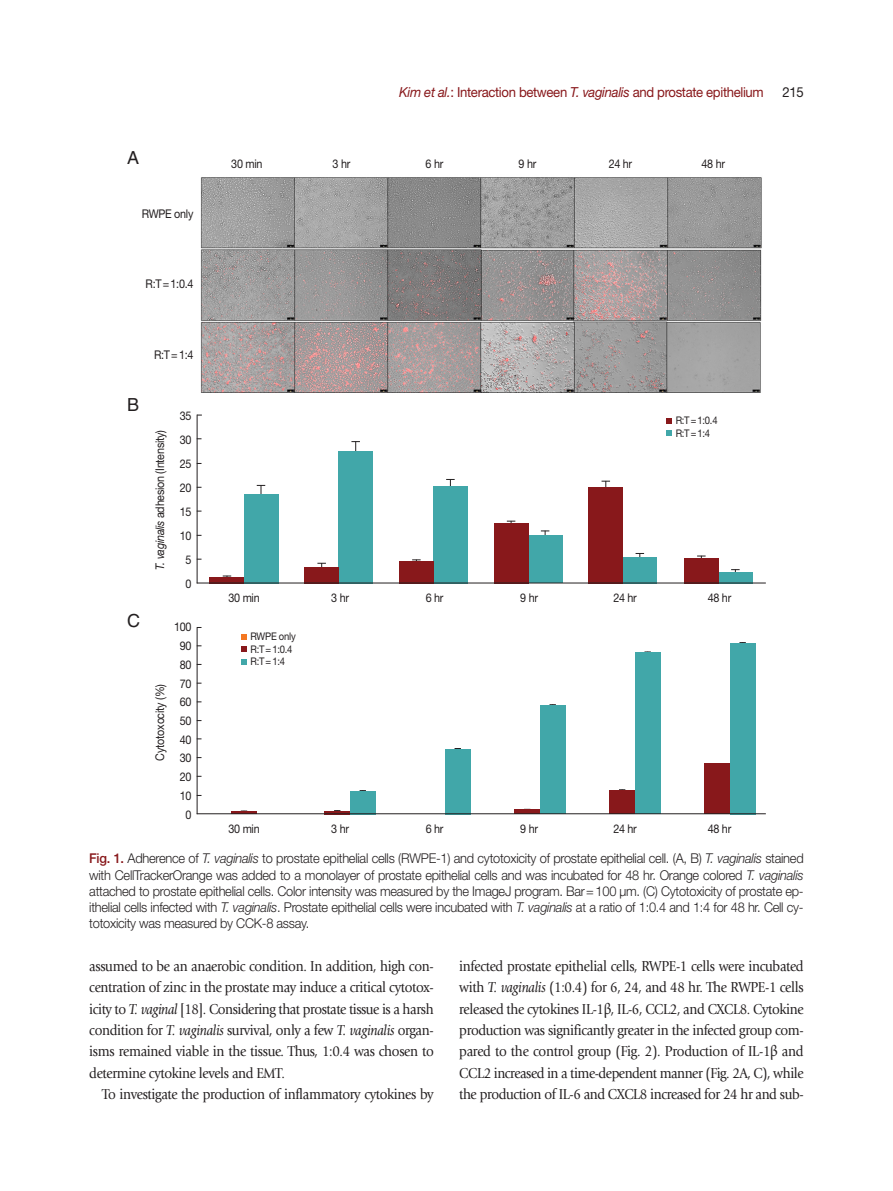
<style>
.page{position:relative;width:893px;height:1191px;background:#fff}
.page>*{position:absolute;margin:0;border:0;box-sizing:border-box;transform-origin:0 0}
.t1{font:18px "Helvetica LT Std";color:#231f20}
.본문{font:15px/21.3px "Giovanni Std";letter-spacing:-.025em;color:#231f20;text-align:justify;scale:.9 1}
.하시라{font:13.8px "Helvetica Neue LT Std";letter-spacing:-.025em;color:#88181b;scale:.95 1}
.하시라-2{font:13.8px "Helvetica Neue LT Std";color:#231f20;scale:.95 1}
.표_제목__그림_설명{font:300 13.5px/16.2px "Helvetica Neue LT Std";letter-spacing:-.02em;color:#231f20;text-align:justify;scale:.95 1}
.그림_지문_8pt{font:12px "Helvetica Neue LT Std";letter-spacing:-.025em;color:#231f20;scale:.9 1}
.그림_지문_8pt-2{font:10.5px "Helvetica Neue LT Std";letter-spacing:-.025em;color:#231f20;scale:.9 1}
.s1{font-style:italic}
.s2{font-weight:500;color:#88181b}
.s3{font-family:"Minion Pro";font-size:15.75px}
</style>
<div class="page">
<img style="left:200px;top:177px;width:562px;height:216px">
<hr style="left:197px;top:414px;width:1px;height:169px;background:#231f20">
<svg style="left:257px;top:485px;width:8px;height:9px"></svg>
<div style="left:244px;top:494px;width:34px;height:89px;background:#41a7a9"></div>
<div style="left:210px;top:577px;width:34px;height:6px;background:#88181b"></div>
<svg style="left:351px;top:441px;width:9px;height:10px"></svg>
<div style="left:339px;top:451px;width:34px;height:132px;background:#41a7a9"></div>
<svg style="left:317px;top:563px;width:9px;height:4px"></svg>
<div style="left:305px;top:567px;width:34px;height:16px;background:#88181b"></div>
<svg style="left:446px;top:479px;width:9px;height:7px"></svg>
<div style="left:433px;top:486px;width:34px;height:97px;background:#41a7a9"></div>
<svg style="left:412px;top:559px;width:9px;height:2px"></svg>
<div style="left:399px;top:561px;width:34px;height:22px;background:#88181b"></div>
<svg style="left:541px;top:530px;width:8px;height:5px"></svg>
<div style="left:528px;top:535px;width:34px;height:48px;background:#41a7a9"></div>
<div style="left:494px;top:523px;width:34px;height:60px;background:#88181b"></div>
<svg style="left:636px;top:553px;width:8px;height:4px"></svg>
<div style="left:623px;top:557px;width:34px;height:26px;background:#41a7a9"></div>
<svg style="left:602px;top:481px;width:8px;height:5px"></svg>
<div style="left:589px;top:486px;width:34px;height:97px;background:#88181b"></div>
<svg style="left:731px;top:569px;width:9px;height:3px"></svg>
<div style="left:718px;top:572px;width:34px;height:11px;background:#41a7a9"></div>
<div style="left:684px;top:558px;width:34px;height:25px;background:#88181b"></div>
<svg style="left:666px;top:418px;width:5px;height:6px"></svg>
<svg style="left:666px;top:430px;width:5px;height:6px"></svg>
<hr style="left:197px;top:582px;width:569px;height:1px;background:#231f20">
<hr style="left:197px;top:627px;width:1px;height:187px;background:#231f20">
<hr style="left:231px;top:811px;width:26px;height:3px;background:#88181b">
<div style="left:350px;top:791px;width:25px;height:23px;background:#41a7a9"></div>
<hr style="left:324px;top:811px;width:26px;height:3px;background:#88181b">
<div style="left:445px;top:749px;width:25px;height:65px;background:#41a7a9"></div>
<div style="left:540px;top:705px;width:25px;height:109px;background:#41a7a9"></div>
<hr style="left:514px;top:810px;width:26px;height:4px;background:#88181b">
<div style="left:635px;top:652px;width:25px;height:162px;background:#41a7a9"></div>
<div style="left:609px;top:790px;width:26px;height:24px;background:#88181b"></div>
<div style="left:730px;top:643px;width:25px;height:171px;background:#41a7a9"></div>
<div style="left:704px;top:764px;width:26px;height:50px;background:#88181b"></div>
<svg style="left:241px;top:634px;width:5px;height:6px"></svg>
<svg style="left:241px;top:646px;width:5px;height:6px"></svg>
<svg style="left:241px;top:659px;width:5px;height:6px"></svg>
<hr style="left:197px;top:813px;width:569px;height:1px;background:#231f20">
<p class="t1" style="left:127px;top:147px;width:14px">A</p>
<p class="그림_지문_8pt" style="left:142px;top:207px;width:59px">RWPE only</p>
<p class="그림_지문_8pt" style="left:146px;top:276px;width:55px">R:T=1:0.4</p>
<p class="그림_지문_8pt" style="left:154px;top:347px;width:45px">R:T=1:4</p>
<p class="t1" style="left:127px;top:395px;width:14px">B</p>
<p class="t1" style="left:127px;top:610px;width:14px">C</p>
<p class="그림_지문_8pt" style="left:153px;top:569px;width:157px;rotate:-90deg"><span class="s1">T. vaginalis</span> adhesion (Intensity)</p>
<p class="그림_지문_8pt" style="left:180px;top:408px;width:15px">35</p>
<p class="그림_지문_8pt" style="left:180px;top:432px;width:15px">30</p>
<p class="그림_지문_8pt" style="left:180px;top:456px;width:15px">25</p>
<p class="그림_지문_8pt" style="left:180px;top:480px;width:15px">20</p>
<p class="그림_지문_8pt" style="left:180px;top:504px;width:15px">15</p>
<p class="그림_지문_8pt" style="left:180px;top:528px;width:15px">10</p>
<p class="그림_지문_8pt" style="left:186px;top:552px;width:8px">5</p>
<p class="그림_지문_8pt" style="left:186px;top:576px;width:8px">0</p>
<p class="그림_지문_8pt" style="left:153px;top:760px;width:87px;rotate:-90deg">Cytotoxocity (%)</p>
<p class="그림_지문_8pt" style="left:174px;top:620px;width:21px">100</p>
<p class="그림_지문_8pt" style="left:180px;top:639px;width:15px">90</p>
<p class="그림_지문_8pt" style="left:180px;top:657px;width:15px">80</p>
<p class="그림_지문_8pt" style="left:180px;top:676px;width:15px">70</p>
<p class="그림_지문_8pt" style="left:180px;top:695px;width:15px">60</p>
<p class="그림_지문_8pt" style="left:180px;top:713px;width:15px">50</p>
<p class="그림_지문_8pt" style="left:180px;top:732px;width:15px">40</p>
<p class="그림_지문_8pt" style="left:180px;top:751px;width:15px">30</p>
<p class="그림_지문_8pt" style="left:180px;top:769px;width:15px">20</p>
<p class="그림_지문_8pt" style="left:180px;top:788px;width:15px">10</p>
<p class="그림_지문_8pt" style="left:186px;top:807px;width:8px">0</p>
<p class="하시라" style="left:399px;top:83px;width:385px"><span class="s1">Kim et al.</span>: Interaction between <span class="s1">T. vaginalis</span> and prostate epithelium</p>
<p class="하시라-2" style="left:782px;top:83px;width:24px">215</p>
<p class="그림_지문_8pt" style="left:231px;top:156px;width:36px">30 min</p>
<p class="그림_지문_8pt" style="left:333px;top:156px;width:21px">3 hr</p>
<p class="그림_지문_8pt" style="left:426px;top:156px;width:21px">6 hr</p>
<p class="그림_지문_8pt" style="left:519px;top:156px;width:21px">9 hr</p>
<p class="그림_지문_8pt" style="left:609px;top:156px;width:28px">24 hr</p>
<p class="그림_지문_8pt" style="left:702px;top:156px;width:28px">48 hr</p>
<p class="그림_지문_8pt-2" style="left:676px;top:414px;width:48px">R:T=1:0.4</p>
<p class="그림_지문_8pt-2" style="left:676px;top:426px;width:40px">R:T=1:4</p>
<p class="그림_지문_8pt" style="left:228px;top:591px;width:36px">30 min</p>
<p class="그림_지문_8pt" style="left:331px;top:591px;width:21px">3 hr</p>
<p class="그림_지문_8pt" style="left:426px;top:591px;width:21px">6 hr</p>
<p class="그림_지문_8pt" style="left:520px;top:591px;width:21px">9 hr</p>
<p class="그림_지문_8pt" style="left:613px;top:591px;width:28px">24 hr</p>
<p class="그림_지문_8pt" style="left:708px;top:591px;width:28px">48 hr</p>
<p class="그림_지문_8pt-2" style="left:251px;top:630px;width:52px">RWPE only</p>
<p class="그림_지문_8pt-2" style="left:251px;top:642px;width:48px">R:T=1:0.4</p>
<p class="그림_지문_8pt-2" style="left:251px;top:655px;width:40px">R:T=1:4</p>
<p class="그림_지문_8pt" style="left:228px;top:821px;width:36px">30 min</p>
<p class="그림_지문_8pt" style="left:331px;top:821px;width:21px">3 hr</p>
<p class="그림_지문_8pt" style="left:426px;top:821px;width:21px">6 hr</p>
<p class="그림_지문_8pt" style="left:520px;top:821px;width:21px">9 hr</p>
<p class="그림_지문_8pt" style="left:613px;top:821px;width:28px">24 hr</p>
<p class="그림_지문_8pt" style="left:708px;top:821px;width:28px">48 hr</p>
<p class="표_제목__그림_설명" style="left:89px;top:850px;width:753px"><span class="s2">Fig. 1.</span> Adherence of <span class="s1">T. vaginalis</span> to prostate epithelial cells (RWPE-1) and cytotoxicity of prostate epithelial cell. (A, B) <span class="s1">T. vaginalis</span> stained with CellTrackerOrange was added to a monolayer of prostate epithelial cells and was incubated for 48 hr. Orange colored <span class="s1">T. vaginalis </span>attached to prostate epithelial cells. Color intensity was measured by the ImageJ program. Bar=100 μm. (C) Cytotoxicity of prostate ep&shy;ithelial cells infected with <span class="s1">T. vaginalis</span>. Prostate epithelial cells were incubated with <span class="s1">T. vaginalis</span> at a ratio of 1:0.4 and 1:4 for 48 hr. Cell cy&shy;totoxicity was measured by CCK-8 assay.</p>
<p class="본문" style="left:89px;top:955px;width:384px">assumed to be an anaerobic condition. In addition, high con&shy;centration of zinc in the prostate may induce a critical cytotox&shy;icity to <span class="s1">T. vaginal</span> [18]. Considering that prostate tissue is a harsh condition for <span class="s1">T. vaginalis</span> survival, only a few <span class="s1">T. vaginalis</span> organ&shy;isms remained viable in the tissue. Thus, 1:0.4 was chosen to determine cytokine levels and EMT.</p>
<p class="본문" style="left:102px;top:1083px;width:370px">To investigate the production of inflammatory cytokines by</p>
<p class="본문" style="left:459px;top:955px;width:384px">infected prostate epithelial cells, RWPE-1 cells were incubated with <span class="s1">T. vaginalis</span> (1:0.4) for 6, 24, and 48 hr. The RWPE-1 cells released the cytokines IL-1<span class="s3">β</span>, IL-6, CCL2, and CXCL8. Cytokine production was significantly greater in the infected group com&shy;pared to the control group (Fig. 2). Production of IL-1<span class="s3">β</span> and CCL2 increased in a time-dependent manner (Fig. 2A, C), while the production of IL-6 and CXCL8 increased for 24 hr and sub-</p>
</div>
